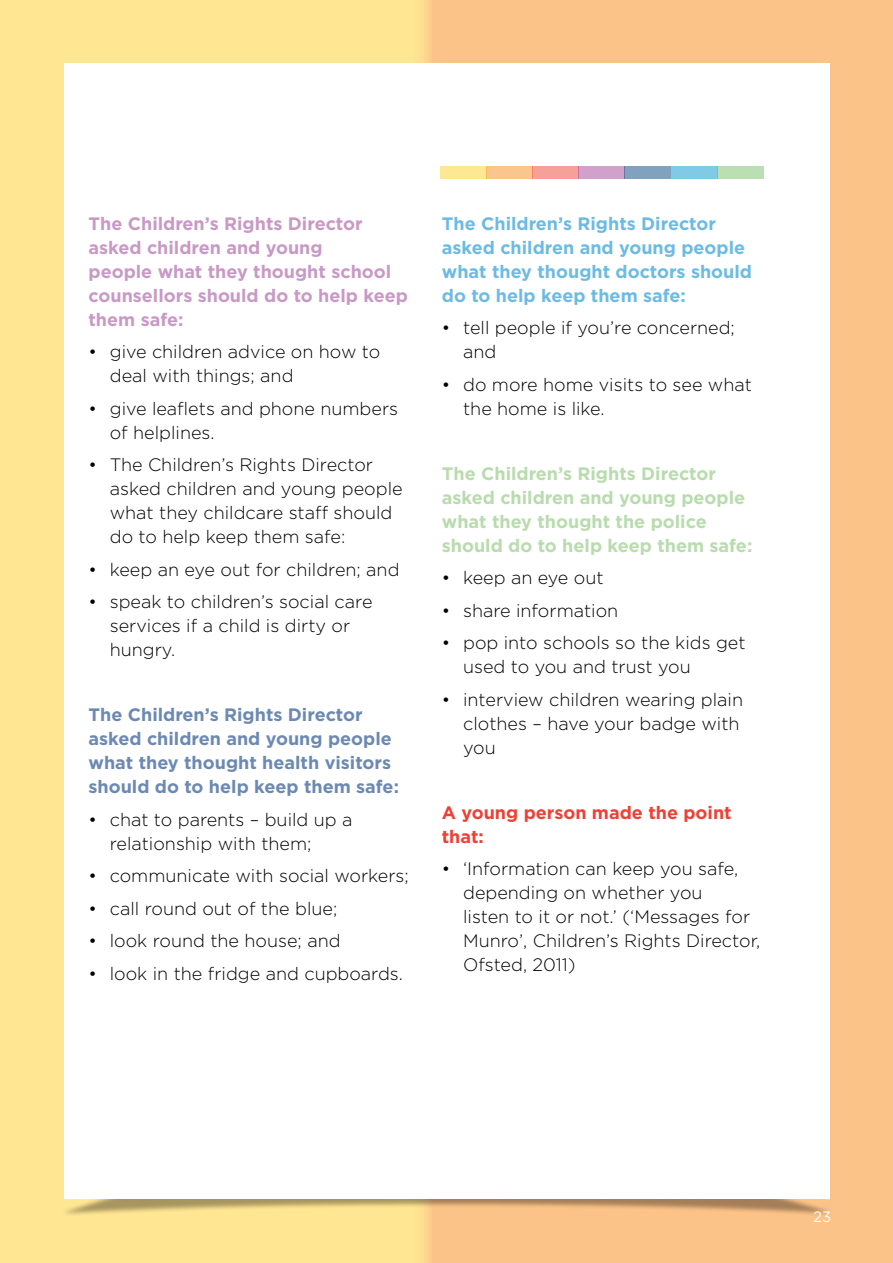
<style>
.page{position:relative;width:893px;height:1263px;background:#ffe693}
.page>*{position:absolute;margin:0;border:0;box-sizing:border-box;transform-origin:0 0}
.t1{font:300 18px/24px "Gotham HTF";color:#000}
.t2{font:700 18px/24px "Gotham HTF";color:#c999c6}
.t3{font:700 18px/24px "Gotham HTF";color:#6c89b4}
.t4{font:700 18px/24px "Gotham HTF";color:#b8dcae}
.t5{font:700 18px/24px "Gotham HTF";color:#6dbbe3}
.t6{font:700 18px/24px "Gotham HTF";color:#ee4135}
.t7{font:15px "Gotham HTF";color:#fff}
</style>
<div class="page">
<div style="left:412px;top:0;width:481px;height:1263px;background:#fcc388"></div>
<div style="left:61px;top:1189px;width:773px;height:27px;background:#000;opacity:.35"></div>
<div style="left:64px;top:64px;width:765px;height:1135px;background:#fff"></div>
<div style="left:440px;top:167px;width:46px;height:12px;background:#ffe893"></div>
<div style="left:486px;top:167px;width:46px;height:12px;background:#fac68e"></div>
<div style="left:532px;top:167px;width:47px;height:12px;background:#f6a09a"></div>
<div style="left:579px;top:167px;width:46px;height:12px;background:#d2a1cb"></div>
<div style="left:625px;top:167px;width:46px;height:12px;background:#80a2be"></div>
<div style="left:671px;top:167px;width:46px;height:12px;background:#80c9e7"></div>
<div style="left:717px;top:167px;width:46px;height:12px;background:#b9dfb2"></div>
<p class="t2" style="left:89px;top:211px;width:321px">The Children’s Rights Director asked children and young<br>people what they thought school counsellors should do to help keep them safe:</p>
<p class="t1" style="left:110px;top:340px;width:272px;text-indent:-21px">• give children advice on how to deal with things; and</p>
<p class="t1" style="left:110px;top:396px;width:290px;text-indent:-21px">• give leaflets and phone numbers of helplines.</p>
<p class="t1" style="left:110px;top:453px;width:294px;text-indent:-21px">• The Children’s Rights Director asked children and young people what they childcare staff should do to help keep them safe:</p>
<p class="t1" style="left:89px;top:557px;width:312px">• keep an eye out for children; and</p>
<p class="t1" style="left:110px;top:590px;width:264px;text-indent:-21px">• speak to children’s social care services if a child is dirty or hungry.</p>
<p class="t3" style="left:89px;top:702px;width:312px">The Children’s Rights Director asked children and young people what they thought health visitors should do to help keep them safe:</p>
<p class="t1" style="left:110px;top:807px;width:244px;text-indent:-21px">• chat to parents – build up a relationship with them;</p>
<p class="t1" style="left:89px;top:864px;width:322px">• communicate with social workers;</p>
<p class="t1" style="left:89px;top:896px;width:250px">• call round out of the blue;</p>
<p class="t1" style="left:89px;top:929px;width:254px">• look round the house; and</p>
<p class="t1" style="left:89px;top:961px;width:316px">• look in the fridge and cupboards.</p>
<p class="t5" style="left:442px;top:211px;width:312px">The Children’s Rights Director asked children and young people what they thought doctors should do to help keep them safe:</p>
<p class="t1" style="left:463px;top:316px;width:273px;text-indent:-21px">• tell people if you’re concerned; and</p>
<p class="t1" style="left:463px;top:372px;width:290px;text-indent:-21px">• do more home visits to see what the home is like.</p>
<p class="t4" style="left:442px;top:461px;width:312px">The Children’s Rights Director asked children and young people what they thought the police should do to help keep them safe:</p>
<p class="t1" style="left:442px;top:566px;width:163px">• keep an eye out</p>
<p class="t1" style="left:442px;top:598px;width:178px">• share information</p>
<p class="t1" style="left:463px;top:631px;width:284px;text-indent:-21px">• pop into schools so the kids get used to you and trust you</p>
<p class="t1" style="left:463px;top:687px;width:282px;text-indent:-21px">• interview children wearing plain clothes – have your badge with you</p>
<p class="t6" style="left:442px;top:800px;width:291px">A young person made the point that:</p>
<p class="t1" style="left:463px;top:857px;width:299px;text-indent:-21px">• ‘Information can keep you safe, depending on whether you<br>listen to it or not.’ (‘Messages for<br>Munro’, Children’s Rights Director,<br>Ofsted, 2011)</p>
<p class="t7" style="left:813px;top:1209px;width:20px">23</p>
</div>
